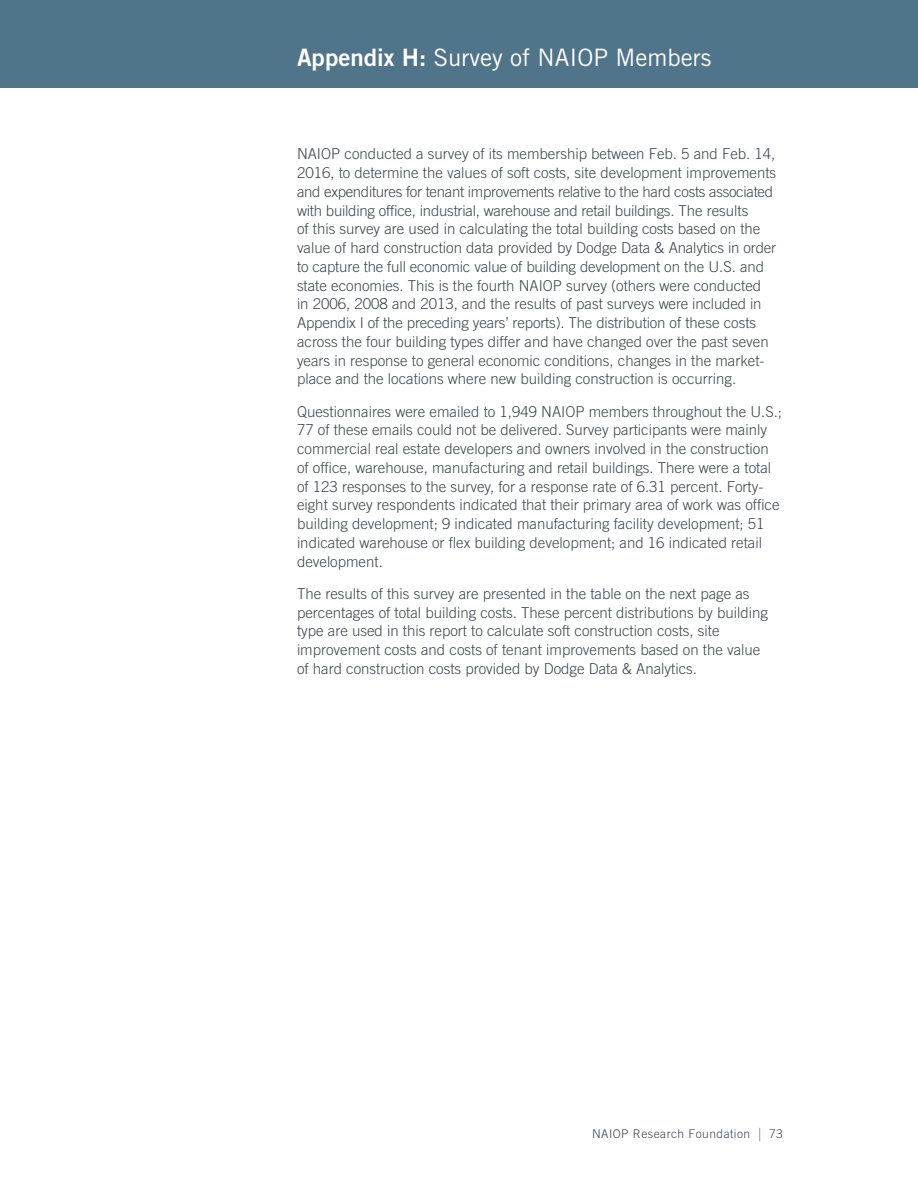
<style>
.page{position:relative;width:918px;height:1188px;background:#fff}
.page>*{position:absolute;margin:0;border:0;box-sizing:border-box;transform-origin:0 0}
.t1{font:24px "Trade Gothic LT Std";color:#fff}
.t2{font:300 15px/18.8px "Trade Gothic LT Std";color:#3f454f}
.t3{font:300 12px "Trade Gothic LT Std";letter-spacing:.04em;color:#3f454f}
.s1{font-family:"Trade Gothic LT Std Bd 2"}
.s2{font-size:18px;color:#50748a}
</style>
<div class="page">
<div style="left:0;top:0;width:918px;height:88px;background:#50748a"></div>
<h1 class="t1" style="left:297px;top:43px;width:416px"><span class="s1">Appendix H:</span> Survey of NAIOP Members</h1>
<p class="t2" style="left:297px;top:144px;width:481px">NAIOP conducted a survey of its membership between Feb. 5 and Feb. 14, 2016, to determine the values of soft costs, site development improvements and expenditures for tenant improvements relative to the hard costs associated with building office, industrial, warehouse and retail buildings. The results<br>of this survey are used in calculating the total building costs based on the value of hard construction data provided by Dodge Data &amp; Analytics in order to capture the full economic value of building development on the U.S. and state economies. This is the fourth NAIOP survey (others were conducted in 2006, 2008 and 2013, and the results of past surveys were included in Appendix I of the preceding years’ reports). The distribution of these costs across the four building types differ and have changed over the past seven years in response to general economic conditions, changes in the market&shy;place and the locations where new building construction is occurring.</p>
<p class="t2" style="left:297px;top:402px;width:487px">Questionnaires were emailed to 1,949 NAIOP members throughout the U.S.; 77 of these emails could not be delivered. Survey participants were mainly commercial real estate developers and owners involved in the construction of office, warehouse, manufacturing and retail buildings. There were a total of 123 responses to the survey, for a response rate of 6.31 percent. Forty&shy;eight survey respondents indicated that their primary area of work was office building development; 9 indicated manufacturing facility development; 51 indicated warehouse or flex building development; and 16 indicated retail development.</p>
<p class="t2" style="left:297px;top:584px;width:472px">The results of this survey are presented in the table on the next page as percentages of total building costs. These percent distributions by building type are used in this report to calculate soft construction costs, site improvement costs and costs of tenant improvements based on the value of hard construction costs provided by Dodge Data &amp; Analytics.</p>
<p class="t3" style="left:592px;top:1127px;width:192px">NAIOP Research Foundation <span class="s2">|</span> 73</p>
</div>
